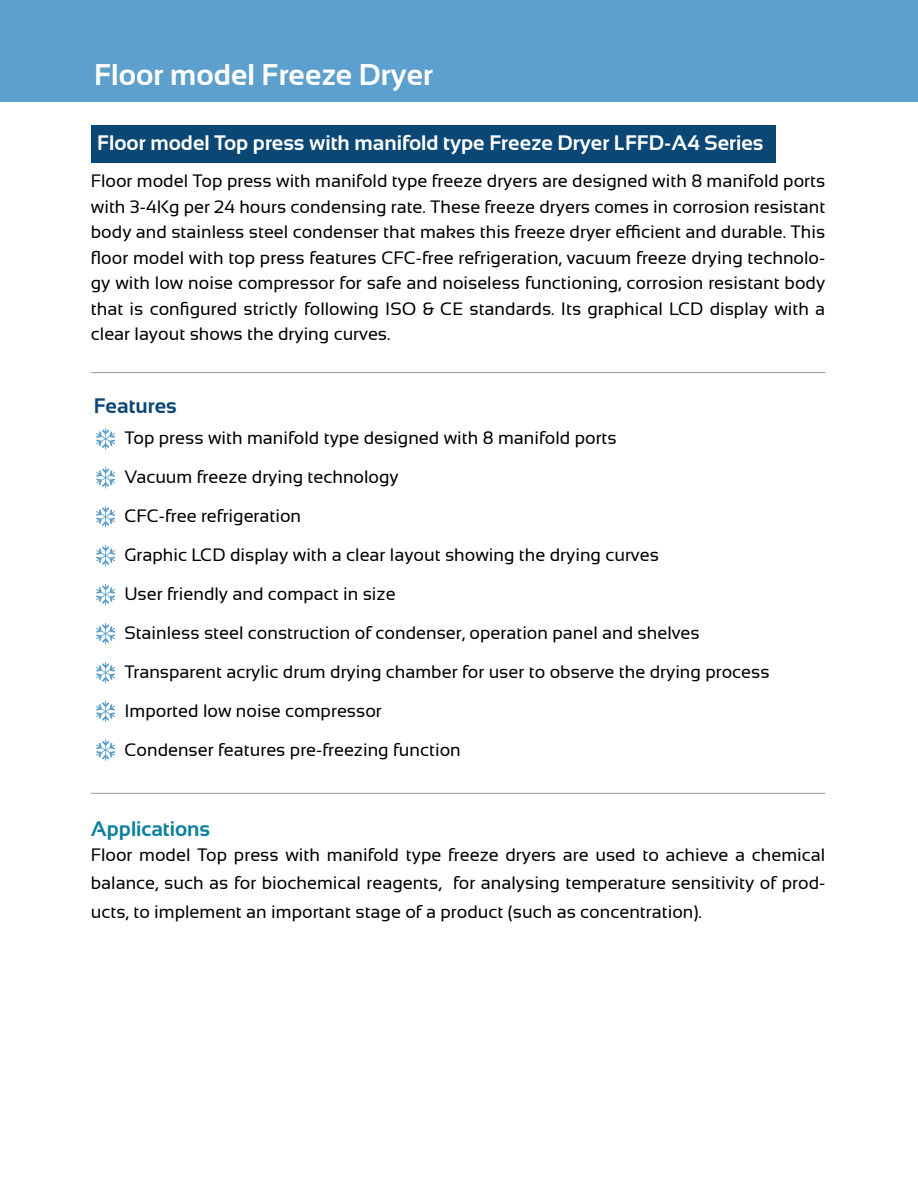
<style>
.page{position:relative;width:918px;height:1188px;background:#fff}
.page>*{position:absolute;margin:0;border:0;box-sizing:border-box;transform-origin:0 0}
.t1{font:700 30px "Sansation";color:#fff}
.t2{font:700 21px "Sansation";color:#fff}
.t3{font:700 21px "Sansation";color:#0d819d}
.t4{font:700 21px "Sansation";color:#0a4774}
.t5{font:18px/39px "Sansation";color:#000;text-align:justify}
</style>
<div class="page">
<div style="left:91px;top:126px;width:684px;height:37px;background:#0a4774"></div>
<div style="left:0;top:0;width:918px;height:101px;background:#5d9fcd"></div>
<hr style="left:91px;top:372px;width:734px;height:1px;background:#999">
<hr style="left:91px;top:793px;width:734px;height:1px;background:#999">
<svg style="left:96px;top:428px;width:19px;height:21px"></svg>
<svg style="left:96px;top:467px;width:19px;height:21px"></svg>
<svg style="left:96px;top:506px;width:19px;height:21px"></svg>
<svg style="left:96px;top:545px;width:19px;height:21px"></svg>
<svg style="left:96px;top:584px;width:19px;height:21px"></svg>
<svg style="left:96px;top:623px;width:19px;height:21px"></svg>
<svg style="left:96px;top:662px;width:19px;height:21px"></svg>
<svg style="left:96px;top:701px;width:19px;height:21px"></svg>
<svg style="left:96px;top:740px;width:19px;height:21px"></svg>
<h1 class="t1" style="left:94px;top:58px;width:340px">Floor model Freeze Dryer</h1>
<p class="t2" style="left:97px;top:131px;width:668px">Floor model Top press with manifold type Freeze Dryer LFFD-A4 Series</p>
<p class="t5" style="left:91px;top:168px;width:736px;line-height:25.5px">Floor model Top press with manifold type freeze dryers are designed with 8 manifold ports with 3-4Kg per 24 hours condensing rate. These freeze dryers comes in corrosion resistant body and stainless steel condenser that makes this freeze dryer efficient and durable. This floor model with top press features CFC-free refrigeration, vacuum freeze drying technolo&shy;gy with low noise compressor for safe and noiseless functioning, corrosion resistant body that is configured strictly following ISO &amp; CE standards. Its graphical LCD display with a clear layout shows the drying curves.</p>
<p class="t4" style="left:94px;top:394px;width:85px">Features</p>
<p class="t5" style="left:124px;top:418px;width:647px;text-align:left">Top press with manifold type designed with 8 manifold ports<br>Vacuum freeze drying technology<br>CFC-free refrigeration<br>Graphic LCD display with a clear layout showing the drying curves<br>User friendly and compact in size<br>Stainless steel construction of condenser, operation panel and shelves Transparent acrylic drum drying chamber for user to observe the drying process Imported low noise compressor<br>Condenser features pre-freezing function</p>
<p class="t3" style="left:91px;top:817px;width:121px">Applications</p>
<p class="t5" style="left:91px;top:840px;width:736px;line-height:28.5px">Floor model Top press with manifold type freeze dryers are used to achieve a chemical balance, such as for biochemical reagents, for analysing temperature sensitivity of prod&shy;ucts, to implement an important stage of a product (such as concentration).</p>
</div>
